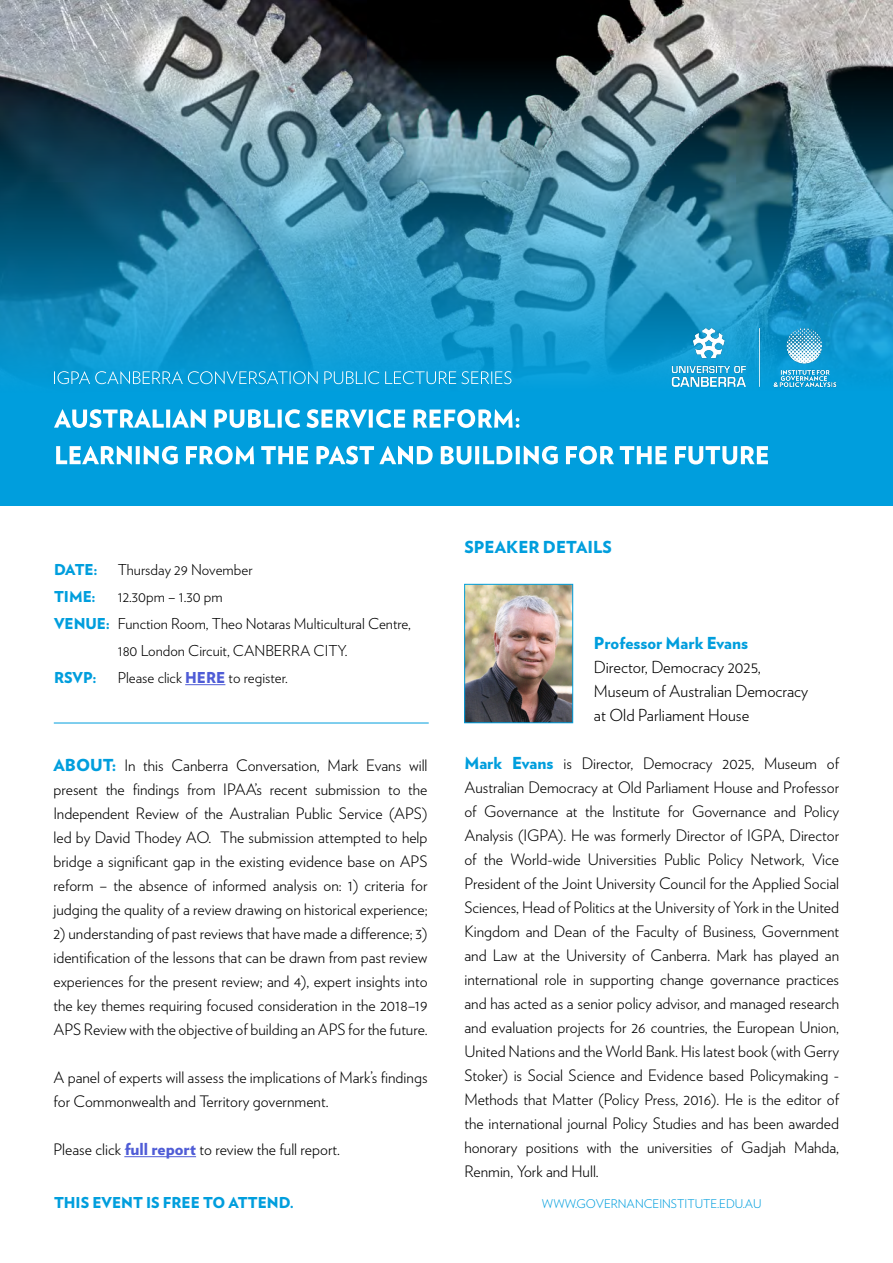
<style>
.page{position:relative;width:893px;height:1263px;background:#fff}
.page>*{position:absolute;margin:0;border:0;box-sizing:border-box;transform-origin:0 0}
.t1{font:300 16.5px "Verlag";color:#000}
.t2{font:900 16.5px "Verlag";color:#009edd}
.t3{font:300 15.75px/24px "Verlag";color:#000;text-align:justify}
.t4{font:300 15px/27px "Verlag";color:#000}
.t5{font:900 15px "Verlag";color:#009edd}
.t6{font:300 12px "Verlag";color:#009edd}
.s1{font-weight:900;color:#4f5cd6}
.s2{font-weight:900;font-size:16.5px;color:#009edd}
.s3{font-weight:900;font-size:16.5px;color:#4f5cd6}
</style>
<div class="page">
<img style="left:0;top:0;width:893px;height:58px">
<hr style="left:185px;top:684px;width:40px;height:1px;background:#4f5cd6">
<hr style="left:124px;top:1156px;width:72px;height:1px;background:#4f5cd6">
<img style="left:466px;top:586px;width:105px;height:135px">
<div style="left:464px;top:584px;width:109px;height:139px;border:1px solid #009edd"></div>
<img style="left:0;top:58px;width:893px;height:447px">
<img style="left:659px;top:320px;width:190px;height:74px">
<svg style="left:54px;top:371px;width:457px;height:13px;background:#35aedf"></svg>
<svg style="left:56px;top:446px;width:712px;height:18px"></svg>
<svg style="left:54px;top:409px;width:465px;height:19px"></svg>
<hr style="left:54px;top:723px;width:375px;height:1px;background:#009edd">
<p class="t5" style="left:54px;top:557px;width:45px">DATE:</p>
<p class="t5" style="left:54px;top:584px;width:43px">TIME:</p>
<p class="t5" style="left:54px;top:611px;width:58px">VENUE:</p>
<p class="t5" style="left:54px;top:665px;width:44px">RSVP:</p>
<p class="t4" style="left:118px;top:555px;width:136px">Thursday 29 November</p>
<p class="t4" style="left:118px;top:582px;width:107px">12.30pm – 1.30 pm</p>
<p class="t4" style="left:118px;top:609px;width:295px">Function Room, Theo Notaras Multicultural Centre,<br>180 London Circuit, CANBERRA CITY.</p>
<p class="t4" style="left:118px;top:663px;width:172px">Please click <span class="s1">HERE</span> to register.</p>
<p class="t3" style="left:53px;top:752px;width:376px"><span class="s2">ABOUT:</span> In this Canberra Conversation, Mark Evans will present the findings from IPAA’s recent submission to the Independent Review of the Australian Public Service (APS) led by David Thodey AO. The submission attempted to help bridge a significant gap in the existing evidence base on APS reform – the absence of informed analysis on: 1) criteria for judging the quality of a review drawing on historical experience;</p>
<p class="t3" style="left:53px;top:920px;width:376px">2) understanding of past reviews that have made a difference; 3) identification of the lessons that can be drawn from past review experiences for the present review; and 4), expert insights into the key themes requiring focused consideration in the 2018–19<br>APS Review with the objective of building an APS for the future.</p>
<p class="t3" style="left:53px;top:1064px;width:376px">A panel of experts will assess the implications of Mark’s findings for Commonwealth and Territory government.</p>
<p class="t3" style="left:53px;top:1136px;width:288px">Please click <span class="s3">full report</span> to review the full report.</p>
<p class="t2" style="left:464px;top:534px;width:149px">SPEAKER DETAILS</p>
<p class="t2" style="left:594px;top:630px;width:156px">Professor Mark Evans</p>
<p class="t1" style="left:594px;top:655px;width:169px">Director, Democracy 2025,</p>
<p class="t1" style="left:594px;top:679px;width:216px">Museum of Australian Democracy</p>
<p class="t1" style="left:594px;top:703px;width:157px">at Old Parliament House</p>
<p class="t3" style="left:464px;top:751px;width:376px"><span class="s2">Mark Evans</span> is Director, Democracy 2025, Museum of Australian Democracy at Old Parliament House and Professor of Governance at the Institute for Governance and Policy Analysis (IGPA). He was formerly Director of IGPA, Director of the World-wide Universities Public Policy Network, Vice President of the Joint University Council for the Applied Social Sciences, Head of Politics at the University of York in the United Kingdom and Dean of the Faculty of Business, Government and Law at the University of Canberra. Mark has played an international role in supporting change governance practices and has acted as a senior policy advisor, and managed research and evaluation projects for 26 countries, the European Union, United Nations and the World Bank. His latest book (with Gerry Stoker) is Social Science and Evidence based Policymaking - Methods that Matter (Policy Press, 2016). He is the editor of the international journal Policy Studies and has been awarded honorary positions with the universities of Gadjah Mahda, Renmin, York and Hull.</p>
<p class="t5" style="left:54px;top:1190px;width:241px">THIS EVENT IS FREE TO ATTEND.</p>
<p class="t6" style="left:542px;top:1195px;width:221px">WWW.GOVERNANCEINSTITUTE.EDU.AU</p>
</div>
